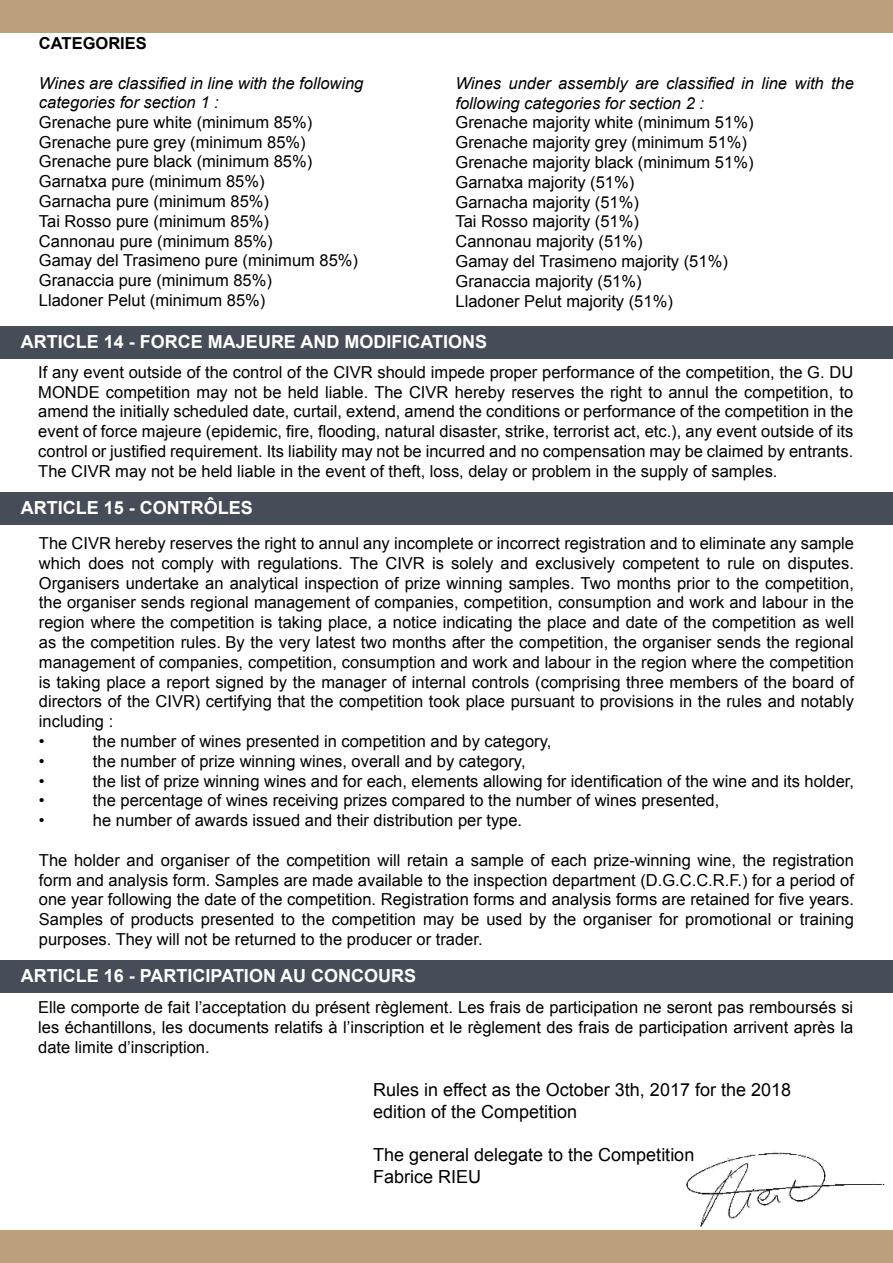
<style>
.page{position:relative;width:893px;height:1263px;background:#fff}
.page>*{position:absolute;margin:0;border:0;box-sizing:border-box;transform-origin:0 0}
.t1{font:18px/21.6px "Arial";color:#000}
.t2{font:700 18px "Arial";color:#fff}
.t3{font:16.5px/19.8px "Arial";color:#000}
.t4{font:italic 16.5px/19.5px "Arial";color:#000}
.t5{font:700 16.5px "Arial";color:#000}
</style>
<div class="page">
<img style="left:686px;top:1151px;width:199px;height:76px">
<div style="left:0;top:0;width:893px;height:33px;background:#bca07b"></div>
<div style="left:0;top:326px;width:893px;height:33px;background:#474d58"></div>
<div style="left:0;top:492px;width:893px;height:32px;background:#474d58"></div>
<div style="left:0;top:960px;width:893px;height:32px;background:#474d58"></div>
<div style="left:0;top:1230px;width:893px;height:33px;background:#bca07b"></div>
<p class="t5" style="left:39px;top:32px;width:109px">CATEGORIES</p>
<p class="t4" style="left:39px;top:73px;width:326px">Wines are classified in line with the following categories for section 1 :</p>
<p class="t3" style="left:39px;top:112px;width:321px">Grenache pure white (minimum 85%)<br>Grenache pure grey (minimum 85%)<br>Grenache pure black (minimum 85%)<br>Garnatxa pure (minimum 85%)<br>Garnacha pure (minimum 85%)<br>Tai Rosso pure (minimum 85%)<br>Cannonau pure (minimum 85%)<br>Gamay del Trasimeno pure (minimum 85%)<br>Granaccia pure (minimum 85%)<br>Lladoner Pelut (minimum 85%)</p>
<p class="t4" style="left:455px;top:73px;width:400px">Wines under assembly are classified in line with the following categories for section 2 :</p>
<p class="t3" style="left:455px;top:113px;width:299px">Grenache majority white (minimum 51%)<br>Grenache majority grey (minimum 51%)<br>Grenache majority black (minimum 51%)<br>Garnatxa majority (51%)<br>Garnacha majority (51%)<br>Tai Rosso majority (51%)<br>Cannonau majority (51%)<br>Gamay del Trasimeno majority (51%)<br>Granaccia majority (51%)<br>Lladoner Pelut majority (51%)</p>
<p class="t2" style="left:21px;top:330px;width:468px">ARTICLE 14 - FORCE MAJEURE AND MODIFICATIONS</p>
<p class="t3" style="left:38px;top:362px;width:816px;text-align:justify">If any event outside of the control of the CIVR should impede proper performance of the competition, the G. DU MONDE competition may not be held liable. The CIVR hereby reserves the right to annul the competition, to amend the initially scheduled date, curtail, extend, amend the conditions or performance of the competition in the event of force majeure (epidemic, fire, flooding, natural disaster, strike, terrorist act, etc.), any event outside of its control or justified requirement. Its liability may not be incurred and no compensation may be claimed by entrants.<br>The CIVR may not be held liable in the event of theft, loss, delay or problem in the supply of samples.</p>
<p class="t2" style="left:21px;top:496px;width:234px">ARTICLE 15 - CONTRÔLES</p>
<p class="t3" style="left:39px;top:533px;width:816px">The CIVR hereby reserves the right to annul any incomplete or incorrect registration and to eliminate any sample which does not comply with regulations. The CIVR is solely and exclusively competent to rule on disputes.<br>Organisers undertake an analytical inspection of prize winning samples. Two months prior to the competition, the organiser sends regional management of companies, competition, consumption and work and labour in the region where the competition is taking place, a notice indicating the place and date of the competition as well as the competition rules. By the very latest two months after the competition, the organiser sends the regional management of companies, competition, consumption and work and labour in the region where the competition is taking place a report signed by the manager of internal controls (comprising three members of the board of directors of the CIVR) certifying that the competition took place pursuant to provisions in the rules and notably including :<br>•</p>
<p class="t3" style="left:93px;top:731px;width:460px">the number of wines presented in competition and by category,</p>
<p class="t3" style="left:39px;top:751px;width:7px">•</p>
<p class="t3" style="left:93px;top:751px;width:434px">the number of prize winning wines, overall and by category,</p>
<p class="t3" style="left:39px;top:771px;width:7px">•</p>
<p class="t3" style="left:93px;top:771px;width:762px">the list of prize winning wines and for each, elements allowing for identification of the wine and its holder,</p>
<p class="t3" style="left:39px;top:791px;width:7px">•</p>
<p class="t3" style="left:93px;top:791px;width:628px">the percentage of wines receiving prizes compared to the number of wines presented,</p>
<p class="t3" style="left:39px;top:811px;width:7px">•</p>
<p class="t3" style="left:93px;top:811px;width:431px">he number of awards issued and their distribution per type.</p>
<p class="t3" style="left:39px;top:850px;width:816px;text-align:justify">The holder and organiser of the competition will retain a sample of each prize-winning wine, the registration form and analysis form. Samples are made available to the inspection department (D.G.C.C.R.F.) for a period of one year following the date of the competition. Registration forms and analysis forms are retained for five years.<br>Samples of products presented to the competition may be used by the organiser for promotional or training purposes. They will not be returned to the producer or trader.</p>
<p class="t2" style="left:21px;top:964px;width:397px">ARTICLE 16 - PARTICIPATION AU CONCOURS</p>
<p class="t3" style="left:38px;top:998px;width:816px;text-align:justify">Elle comporte de fait l’acceptation du présent règlement. Les frais de participation ne seront pas remboursés si les échantillons, les documents relatifs à l’inscription et le règlement des frais de participation arrivent après la date limite d’inscription.</p>
<p class="t1" style="left:373px;top:1079px;width:419px">Rules in effect as the October 3th, 2017 for the 2018 edition of the Competition</p>
<p class="t1" style="left:373px;top:1144px;width:323px">The general delegate to the Competition<br>Fabrice RIEU</p>
</div>
